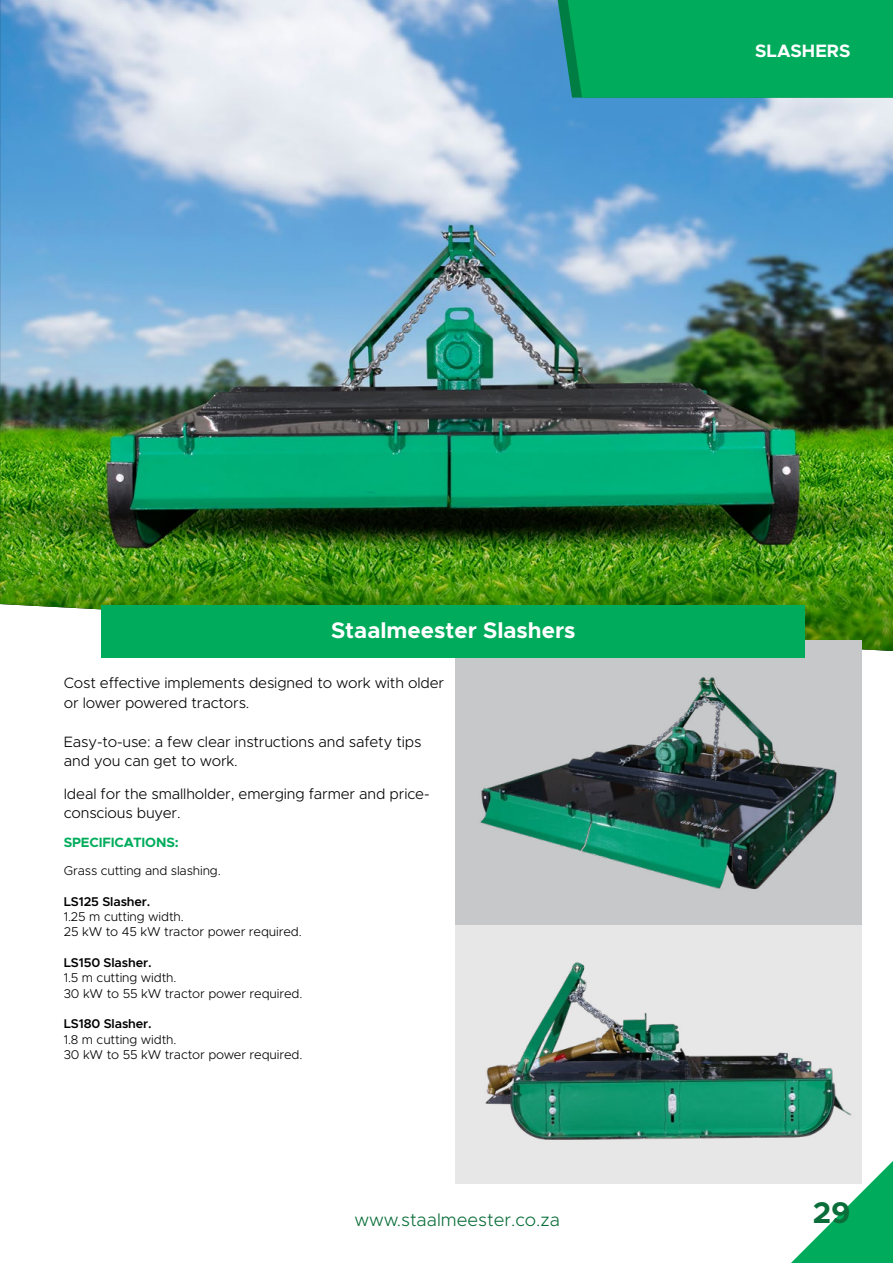
<style>
.page{position:relative;width:893px;height:1263px;background:#fff}
.page>*{position:absolute;margin:0;border:0;box-sizing:border-box;transform-origin:0 0}
.t1{font:700 30px "Metropolis";color:#0b6e3a}
.t2{font:700 22.5px "Metropolis";color:#fff}
.t3{font:300 18px "Metropolis";color:#0b6e3a}
.t4{font:700 18px "Metropolis";color:#fff}
.t5{font:300 15px/19.5px "Metropolis";letter-spacing:-.01em;color:#000}
.t6{font:700 13.5px "Metropolis";letter-spacing:-.01em;color:#00ac5c}
.t7{font:300 12.75px/15.3px "Metropolis";letter-spacing:-.01em;color:#000}
.t8{font:600 12.75px "Metropolis";letter-spacing:-.01em;color:#000}
</style>
<div class="page">
<svg style="left:791px;top:1161px;width:102px;height:102px"></svg>
<img style="left:0;top:0;width:893px;height:651px">
<div style="left:558px;top:0;width:335px;height:98px;background:#00ac5c"></div>
<img style="left:455px;top:925px;width:407px;height:257px">
<img style="left:455px;top:641px;width:407px;height:284px">
<div style="left:101px;top:605px;width:704px;height:52px;background:#00ac5c"></div>
<p class="t4" style="left:755px;top:39px;width:97px">SLASHERS</p>
<h2 class="t2" style="left:331px;top:616px;width:246px">Staalmeester Slashers</h2>
<p class="t5" style="left:64px;top:673px;width:382px">Cost effective implements designed to work with older or lower powered tractors.</p>
<p class="t5" style="left:64px;top:732px;width:359px">Easy-to-use: a few clear instructions and safety tips and you can get to work.</p>
<p class="t5" style="left:64px;top:784px;width:367px">Ideal for the smallholder, emerging farmer and price&shy;conscious buyer.</p>
<p class="t6" style="left:64px;top:834px;width:116px">SPECIFICATIONS:</p>
<p class="t7" style="left:64px;top:863px;width:158px">Grass cutting and slashing.</p>
<p class="t8" style="left:64px;top:893px;width:88px">LS125 Slasher.</p>
<p class="t7" style="left:64px;top:909px;width:239px">1.25 m cutting width.<br>25 kW to 45 kW tractor power required.</p>
<p class="t8" style="left:64px;top:954px;width:89px">LS150 Slasher.</p>
<p class="t7" style="left:64px;top:970px;width:240px">1.5 m cutting width.<br>30 kW to 55 kW tractor power required.</p>
<p class="t8" style="left:64px;top:1016px;width:90px">LS180 Slasher.</p>
<p class="t7" style="left:64px;top:1031px;width:240px">1.8 m cutting width.<br>30 kW to 55 kW tractor power required.</p>
<p class="t3" style="left:354px;top:1208px;width:207px">www.staalmeester.co.za</p>
<h1 class="t1" style="left:813px;top:1194px;width:39px">29</h1>
</div>
